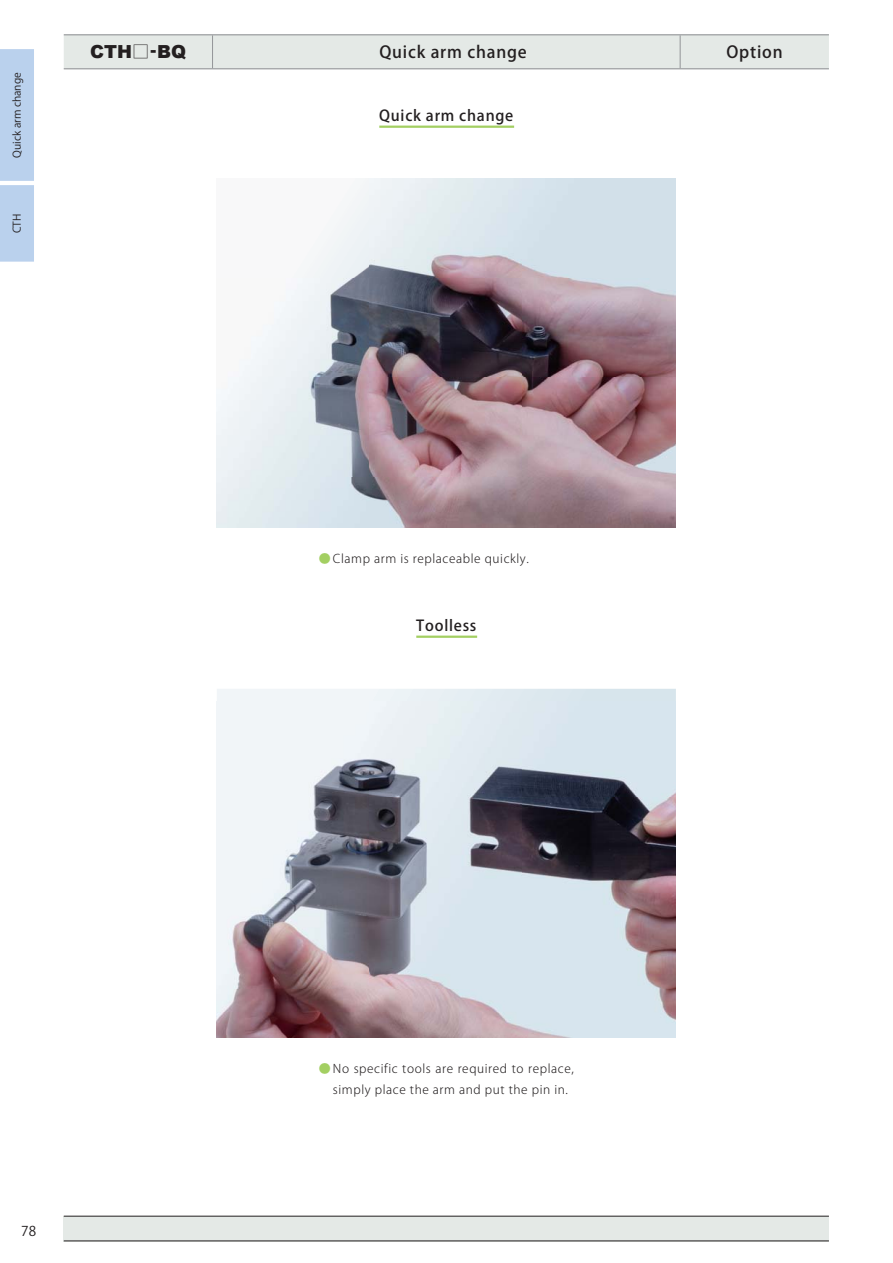
<style>
.page{position:relative;width:893px;height:1263px;background:#fff}
.page>*{position:absolute;margin:0;border:0;box-sizing:border-box;transform-origin:0 0}
.t1{font:900 18px "Arial";color:#231f20}
.t2{font:16.5px "Koz Go Pro Medium 90 msp RKSJ H";letter-spacing:.05em;color:#231f20}
.t3{font:15px "Koz Go Pro Medium 90 msp RKSJ H";letter-spacing:.05em;color:#231f20}
.t4{font:13.5px "Koz Go Pro Regular 90 msp RKSJ H";color:#231f20}
.t5{font:12px/21px "Koz Go Pro Light 90 msp RKSJ H";letter-spacing:.05em;color:#231f20}
.t6{font:10.5px "Koz Go Pro Regular 90 msp RKSJ H";color:#231f20}
.s1{font-family:"Koz Go Pro Extra Light 90 msp RKSJ H";font-weight:400;font-size:17.25px}
.s2{font-size:17.25px}
.s3{font-family:"Koz Go Pro Regular 90 msp RKSJ H";color:#a3cf62}
</style>
<div class="page">
<div style="left:64px;top:1216px;width:765px;height:25px;background:#e4e9e6"></div>
<hr style="left:64px;top:1216px;width:765px;height:1px;background:#231f20">
<hr style="left:64px;top:1241px;width:765px;height:1px;background:#231f20">
<div style="left:64px;top:35px;width:765px;height:33px;background:#e4e9e6"></div>
<hr style="left:212px;top:35px;width:1px;height:33px;background:#939598">
<hr style="left:680px;top:35px;width:1px;height:33px;background:#939598">
<hr style="left:64px;top:34px;width:765px;height:1px;background:#939598">
<hr style="left:64px;top:68px;width:765px;height:1px;background:#939598">
<div style="left:0;top:49px;width:34px;height:213px;background:#bad1ed"></div>
<img style="left:217px;top:527px;width:408px;height:1px">
<img style="left:217px;top:179px;width:459px;height:348px">
<svg style="left:217px;top:689px;width:459px;height:12px"></svg>
<img style="left:217px;top:1037px;width:408px;height:1px">
<img style="left:217px;top:701px;width:459px;height:336px">
<hr style="left:416px;top:636px;width:61px;height:2px;background:#a3cf62">
<hr style="left:379px;top:126px;width:135px;height:2px;background:#a3cf62">
<p class="t6" style="left:13px;top:158px;width:87px;rotate:-90deg">Quick arm change</p>
<p class="t6" style="left:13px;top:233px;width:21px;rotate:-90deg">CTH</p>
<h1 class="t1" style="left:90px;top:38px;width:97px">CTH<span class="s1">□</span><span class="s2">-</span>BQ</h1>
<h2 class="t2" style="left:379px;top:46px;width:149px">Quick arm change</h2>
<h2 class="t2" style="left:726px;top:46px;width:75px">Option　</h2>
<p class="t3" style="left:379px;top:109px;width:136px">Quick arm change</p>
<p class="t5" style="left:319px;top:550px;width:212px"><span class="s3">●</span> Clamp arm is replaceable quickly.</p>
<p class="t3" style="left:416px;top:619px;width:62px">Toolless</p>
<p class="t4" style="left:21px;top:1226px;width:16px">78</p>
<p class="t5" style="left:333px;top:1060px;width:242px;text-indent:-14px"><span class="s3">●</span> No specific tools are required to replace, simply place the arm and put the pin in.</p>
</div>
